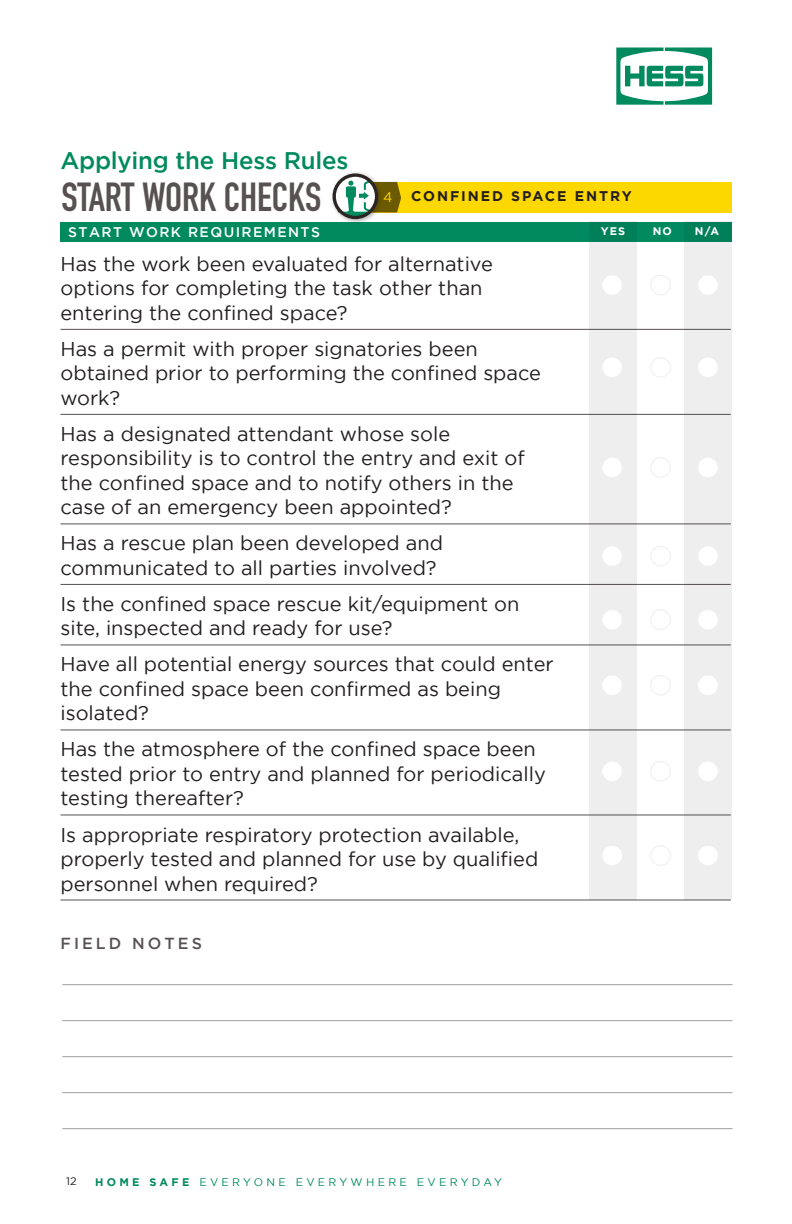
<style>
.page{position:relative;width:792px;height:1224px;background:#fff}
.page>*{position:absolute;margin:0;border:0;box-sizing:border-box;transform-origin:0 0}
.t1{font:700 40px "DIN Condensed";color:#575251}
.t2{font:500 24px "Gotham";letter-spacing:-.01em;color:#008a5e}
.t3{font:20px/24.4px "Gotham";color:#231f20}
.t4{font:500 16px "Gotham";letter-spacing:.19em;color:#575251}
.t5{font:500 14px "Gotham";letter-spacing:.1em;color:#fff}
.t6{font:700 14px "Gotham";letter-spacing:.14em;color:#231f20}
.t7{font:14px "Gotham";color:#ffd500}
.t8{font:11px "Gotham";letter-spacing:.3em;color:#008a5e}
.t9{font:700 11px "Gotham";color:#fff}
.t10{font:11px "Gotham";color:#231f20}
.s1{font-weight:700}
</style>
<div class="page">
<svg style="left:616px;top:48px;width:96px;height:57px"></svg>
<div style="left:60px;top:222px;width:672px;height:19px;background:#008a5e"></div>
<hr style="left:60px;top:329px;width:671px;height:1px;background:#575251">
<hr style="left:60px;top:414px;width:671px;height:1px;background:#575251">
<hr style="left:60px;top:523px;width:671px;height:1px;background:#575251">
<hr style="left:60px;top:584px;width:671px;height:1px;background:#575251">
<hr style="left:60px;top:644px;width:671px;height:1px;background:#575251">
<hr style="left:60px;top:729px;width:671px;height:1px;background:#575251">
<hr style="left:60px;top:814px;width:671px;height:1px;background:#575251">
<hr style="left:60px;top:900px;width:671px;height:1px;background:#575251">
<div style="left:684px;top:222px;width:48px;height:678px;background:#eeeeef"></div>
<div style="left:589px;top:222px;width:48px;height:678px;background:#eeeeef"></div>
<div style="left:602px;top:275px;width:20px;height:20px;background:#fff;border-radius:50%"></div>
<div style="left:698px;top:275px;width:20px;height:20px;background:#fff;border-radius:50%"></div>
<div style="left:650px;top:275px;width:21px;height:20px;border:1px solid #eeeeef;border-radius:50%"></div>
<div style="left:602px;top:358px;width:20px;height:19px;background:#fff;border-radius:50%"></div>
<div style="left:698px;top:358px;width:20px;height:19px;background:#fff;border-radius:50%"></div>
<div style="left:650px;top:357px;width:21px;height:21px;border:1px solid #eeeeef;border-radius:50%"></div>
<div style="left:602px;top:458px;width:20px;height:19px;background:#fff;border-radius:50%"></div>
<div style="left:698px;top:458px;width:20px;height:19px;background:#fff;border-radius:50%"></div>
<div style="left:650px;top:457px;width:21px;height:21px;border:1px solid #eeeeef;border-radius:50%"></div>
<div style="left:602px;top:546px;width:20px;height:20px;background:#fff;border-radius:50%"></div>
<div style="left:698px;top:546px;width:20px;height:20px;background:#fff;border-radius:50%"></div>
<div style="left:650px;top:546px;width:21px;height:20px;border:1px solid #eeeeef;border-radius:50%"></div>
<div style="left:602px;top:610px;width:20px;height:20px;background:#fff;border-radius:50%"></div>
<div style="left:698px;top:610px;width:20px;height:20px;background:#fff;border-radius:50%"></div>
<div style="left:650px;top:609px;width:21px;height:21px;border:1px solid #eeeeef;border-radius:50%"></div>
<div style="left:602px;top:675px;width:20px;height:20px;background:#fff;border-radius:50%"></div>
<div style="left:698px;top:675px;width:20px;height:20px;background:#fff;border-radius:50%"></div>
<div style="left:650px;top:675px;width:21px;height:21px;border:1px solid #eeeeef;border-radius:50%"></div>
<div style="left:602px;top:762px;width:20px;height:19px;background:#fff;border-radius:50%"></div>
<div style="left:698px;top:762px;width:20px;height:19px;background:#fff;border-radius:50%"></div>
<div style="left:650px;top:761px;width:21px;height:21px;border:1px solid #eeeeef;border-radius:50%"></div>
<div style="left:602px;top:846px;width:20px;height:19px;background:#fff;border-radius:50%"></div>
<div style="left:698px;top:846px;width:20px;height:19px;background:#fff;border-radius:50%"></div>
<div style="left:650px;top:845px;width:21px;height:21px;border:1px solid #eeeeef;border-radius:50%"></div>
<div style="left:342px;top:182px;width:390px;height:30px;background:#fcd700"></div>
<div style="left:330px;top:171px;width:53px;height:53px;background:#231f20;opacity:.33"></div>
<svg style="left:334px;top:175px;width:43px;height:42px"></svg>
<svg style="left:338px;top:180px;width:63px;height:36px;background:#99a77d"></svg>
<div style="left:333px;top:173px;width:45px;height:46px;border:3px solid #2b2523;border-radius:50%"></div>
<hr style="left:62px;top:984px;width:671px;height:1px;background:#a19d9c">
<hr style="left:62px;top:1020px;width:671px;height:1px;background:#a19d9c">
<hr style="left:62px;top:1056px;width:671px;height:1px;background:#a19d9c">
<hr style="left:62px;top:1092px;width:671px;height:1px;background:#a19d9c">
<hr style="left:62px;top:1128px;width:671px;height:1px;background:#a19d9c">
<p class="t2" style="left:60px;top:147px;width:289px">Applying the Hess Rules</p>
<p class="t1" style="left:61px;top:170px;width:262px">START WORK CHECKS</p>
<p class="t5" style="left:68px;top:224px;width:253px">START WORK REQUIREMENTS</p>
<p class="t7" style="left:383px;top:189px;width:11px">4</p>
<p class="t6" style="left:411px;top:188px;width:222px">CONFINED SPACE ENTRY</p>
<p class="t9" style="left:601px;top:225px;width:26px">YES</p>
<p class="t9" style="left:653px;top:225px;width:21px">NO</p>
<p class="t9" style="left:695px;top:225px;width:26px">N/A</p>
<p class="t3" style="left:60px;top:251px;width:434px">Has the work been evaluated for alternative options for completing the task other than entering the confined space?</p>
<p class="t3" style="left:60px;top:336px;width:482px">Has a permit with proper signatories been obtained prior to performing the confined space work?</p>
<p class="t3" style="left:60px;top:421px;width:466px">Has a designated attendant whose sole responsibility is to control the entry and exit of the confined space and to notify others in the case of an emergency been appointed?</p>
<p class="t3" style="left:60px;top:531px;width:384px">Has a rescue plan been developed and communicated to all parties involved?</p>
<p class="t3" style="left:60px;top:591px;width:461px">Is the confined space rescue kit/equipment on site, inspected and ready for use?</p>
<p class="t3" style="left:60px;top:652px;width:495px">Have all potential energy sources that could enter the confined space been confirmed as being isolated?</p>
<p class="t3" style="left:60px;top:737px;width:487px">Has the atmosphere of the confined space been tested prior to entry and planned for periodically testing thereafter?</p>
<p class="t3" style="left:60px;top:822px;width:479px">Is appropriate respiratory protection available, properly tested and planned for use by qualified personnel when required?</p>
<p class="t4" style="left:60px;top:934px;width:143px">FIELD NOTES</p>
<p class="t10" style="left:66px;top:1175px;width:12px">12</p>
<p class="t8" style="left:95px;top:1176px;width:408px"><span class="s1">HOME SAFE</span> EVERYONE EVERYWHERE EVERYDAY</p>
</div>
